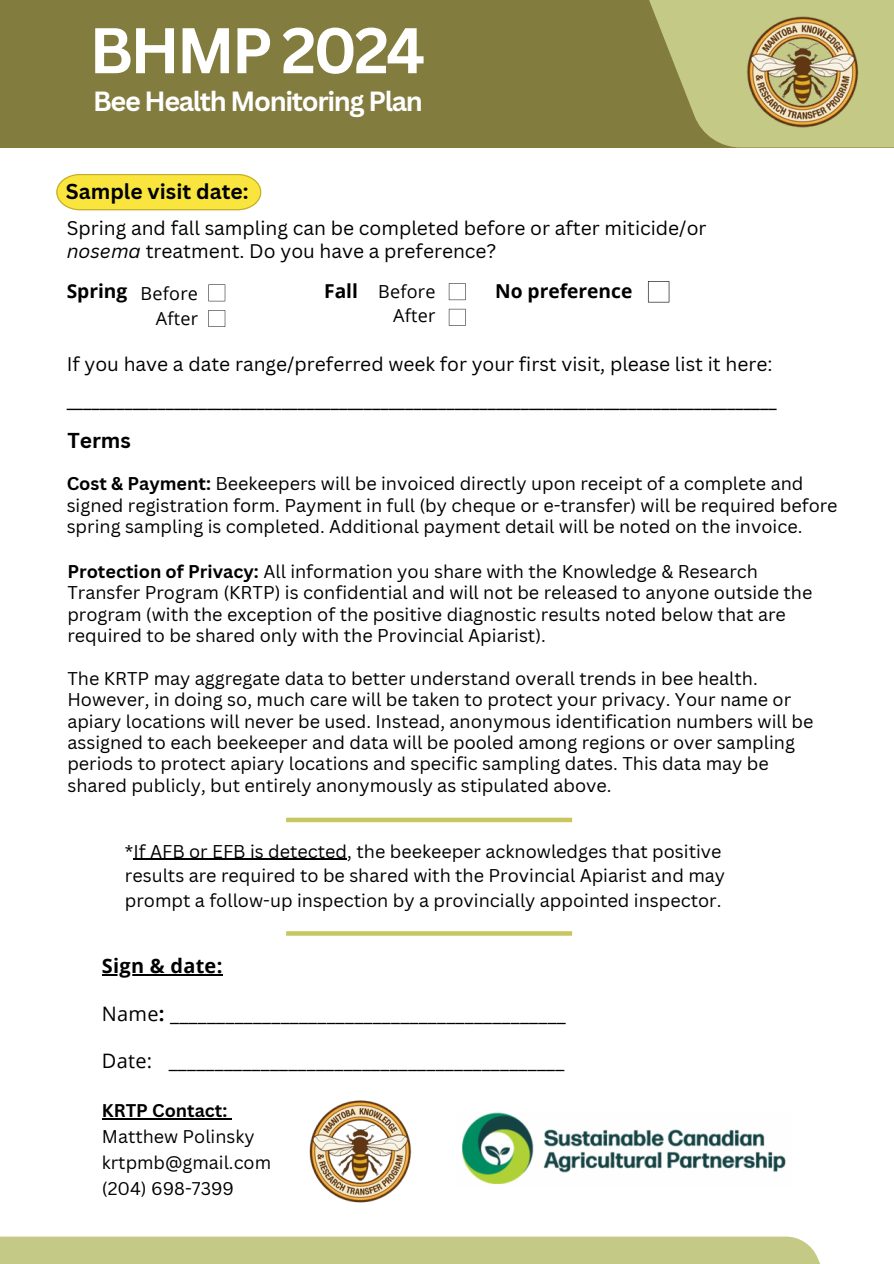
<style>
.page{position:relative;width:894px;height:1264px;background:#fff}
.page>*{position:absolute;margin:0;border:0;box-sizing:border-box;transform-origin:0 0}
.t1{font:700 63px "Canva Sans";letter-spacing:-.05em;color:#fff}
.t2{font:700 27px "Canva Sans";letter-spacing:-.05em;color:#fff}
.t3{font:700 21px "Canva Sans";color:#000}
.t4{font:19.95px "Open Sans";letter-spacing:.015em;color:#000}
.t5{font:700 19.95px "Open Sans";letter-spacing:.015em;color:#000}
.t6{font:19.2px/37.2px "Canva Sans";color:#000}
.t7{font:700 19.2px "Open Sans";color:#000}
.t8{font:18px/21.3px "Canva Sans";color:#000}
.t9{font:18px "Open Sans";letter-spacing:.015em;color:#000}
.t10{font:17.85px "Canva Sans";color:#000}
.t11{font:700 17.85px "Canva Sans";color:#000}
.s1{font-style:italic}
.s2{font-weight:700}
</style>
<div class="page">
<div style="left:286px;top:817px;width:286px;height:5px;background:#c8c661"></div>
<svg style="left:286px;top:931px;width:286px;height:4px"></svg>
<div style="left:0;top:0;width:893px;height:147px;background:#837c3f"></div>
<svg style="left:649px;top:0;width:244px;height:147px;fill:#c5c986"></svg>
<img style="left:729px;top:0;width:149px;height:143px">
<hr style="left:133px;top:858px;width:214px;height:2px;background:#000">
<hr style="left:102px;top:974px;width:120px;height:1px;background:#000">
<div style="left:0;top:1236px;width:834px;height:27px;background:#c5c986"></div>
<svg style="left:56px;top:174px;width:205px;height:36px;background:#f5e245"></svg>
<svg style="left:648px;top:281px;width:21px;height:21px"></svg>
<svg style="left:448px;top:283px;width:17px;height:17px"></svg>
<svg style="left:448px;top:309px;width:17px;height:17px"></svg>
<svg style="left:208px;top:284px;width:17px;height:17px"></svg>
<svg style="left:208px;top:310px;width:17px;height:17px"></svg>
<hr style="left:102px;top:1118px;width:125px;height:1px;background:#000">
<img style="left:309px;top:1100px;width:103px;height:103px">
<img style="left:462px;top:1112px;width:324px;height:72px">
<p class="t1" style="left:89px;top:6px;width:337px">BHMP 2024</p>
<h1 class="t2" style="left:93px;top:82px;width:331px">Bee Health Monitoring Plan</h1>
<p class="t3" style="left:66px;top:176px;width:184px">Sample visit date:</p>
<p class="t6" style="left:67px;top:216px;width:641px;line-height:22.5px">Spring and fall sampling can be completed before or after miticide/or <span class="s1">nosema</span> treatment. Do you have a preference?</p>
<p class="t9" style="left:140px;top:281px;width:59px">Before</p>
<p class="t9" style="left:156px;top:306px;width:44px">After</p>
<p class="t7" style="left:67px;top:278px;width:62px">Spring</p>
<h4 class="t7" style="left:324px;top:278px;width:35px">Fall</h4>
<h3 class="t7" style="left:495px;top:278px;width:139px">No preference</h3>
<p class="t9" style="left:378px;top:278px;width:59px">Before</p>
<h3 class="t9" style="left:393px;top:303px;width:44px">After</h3>
<h3 class="t6" style="left:67px;top:345px;width:711px">If you have a date range/preferred week for your first visit, please list it here: ______________________________________________________________________________________</h3>
<p class="t3" style="left:67px;top:426px;width:65px">Terms</p>
<h3 class="t8" style="left:67px;top:472px;width:772px"><span class="s2">Cost &amp; Payment:</span> Beekeepers will be invoiced directly upon receipt of a complete and signed registration form. Payment in full (by cheque or e-transfer) will be required before spring sampling is completed. Additional payment detail will be noted on the invoice.</h3>
<p class="t8" style="left:67px;top:560px;width:746px"><span class="s2">Protection of Privacy:</span> All information you share with the Knowledge &amp; Research Transfer Program (KRTP) is confidential and will not be released to anyone outside the program (with the exception of the positive diagnostic results noted below that are required to be shared only with the Provincial Apiarist).</p>
<p class="t8" style="left:67px;top:667px;width:747px">The KRTP may aggregate data to better understand overall trends in bee health.<br>However, in doing so, much care will be taken to protect your privacy. Your name or apiary locations will never be used. Instead, anonymous identification numbers will be assigned to each beekeeper and data will be pooled among regions or over sampling periods to protect apiary locations and specific sampling dates. This data may be shared publicly, but entirely anonymously as stipulated above.</p>
<h3 class="t8" style="left:125px;top:838px;width:601px;line-height:24.8px">*If AFB or EFB is detected, the beekeeper acknowledges that positive results are required to be shared with the Provincial Apiarist and may prompt a follow-up inspection by a provincially appointed inspector.</h3>
<h4 class="t5" style="left:102px;top:952px;width:122px">Sign &amp; date:</h4>
<h4 class="t4" style="left:102px;top:999px;width:465px">Name<span class="s2">:</span> ___________________________________________</h4>
<h4 class="t4" style="left:102px;top:1046px;width:464px">Date: ___________________________________________</h4>
<p class="t11" style="left:102px;top:1098px;width:127px">KRTP Contact:</p>
<p class="t10" style="left:102px;top:1124px;width:154px">Matthew Polinsky</p>
<p class="t10" style="left:102px;top:1149px;width:171px">krtpmb@gmail.com</p>
<p class="t10" style="left:102px;top:1175px;width:134px">(204) 698-7399</p>
</div>
